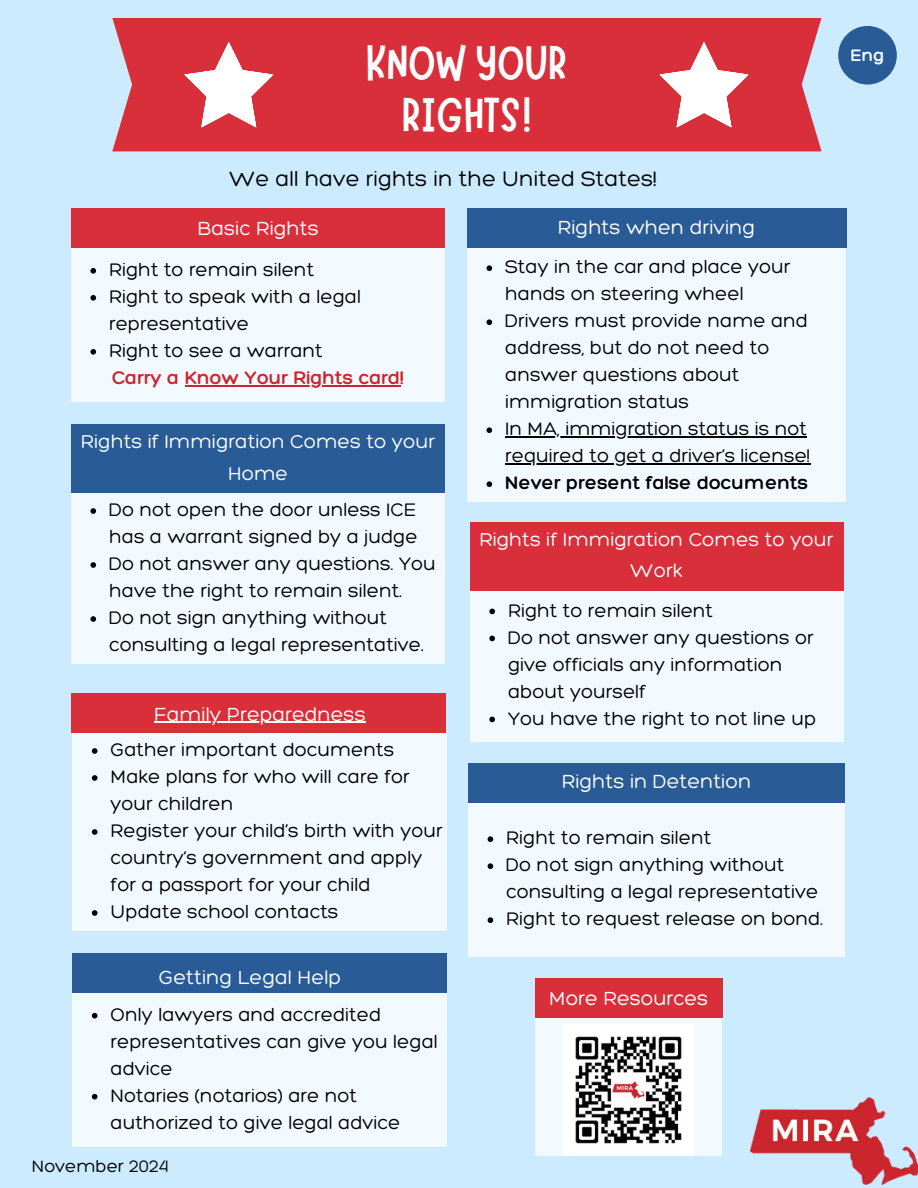
<style>
.page{position:relative;width:918px;height:1188px;background:#ccebff}
.page>*{position:absolute;margin:0;border:0;box-sizing:border-box;transform-origin:0 0}
.t1{font:49.2px/52.7px "Marykate";color:#fff;text-align:center}
.t2{font:300 22.5px "Hero";color:#000}
.t3{font:300 20.55px "Hero";color:#fff}
.t4{font:300 20.1px/31.5px "Hero";color:#fff;text-align:center}
.t5{font:300 19.8px/27px "Hero";color:#000}
.t6{font:300 19.8px "Hero";color:#c9262d}
.t7{font:300 18px "Hero";color:#000}
.t8{font:300 18px "Hero";color:#fff}
.s1{font-style:inherit}
</style>
<div class="page">
<div style="left:112px;top:18px;width:709px;height:133px;background:#d82f3b"></div>
<svg style="left:184px;top:42px;width:89px;height:86px;background:#e88990"></svg>
<svg style="left:660px;top:42px;width:89px;height:86px;background:#e88990"></svg>
<div style="left:71px;top:248px;width:374px;height:154px;background:#f3faff"></div>
<svg style="left:90px;top:268px;width:6px;height:6px"></svg>
<svg style="left:90px;top:295px;width:6px;height:6px"></svg>
<svg style="left:90px;top:349px;width:6px;height:6px"></svg>
<hr style="left:185px;top:385px;width:215px;height:1px;background:#c9262d">
<div style="left:71px;top:492px;width:374px;height:172px;background:#f3faff"></div>
<svg style="left:90px;top:508px;width:6px;height:6px"></svg>
<svg style="left:90px;top:562px;width:6px;height:6px"></svg>
<svg style="left:90px;top:616px;width:6px;height:6px"></svg>
<div style="left:467px;top:249px;width:379px;height:253px;background:#f3faff"></div>
<svg style="left:487px;top:265px;width:5px;height:6px"></svg>
<svg style="left:487px;top:319px;width:5px;height:6px"></svg>
<svg style="left:487px;top:427px;width:5px;height:6px"></svg>
<hr style="left:505px;top:436px;width:302px;height:2px;background:#000">
<hr style="left:505px;top:463px;width:306px;height:2px;background:#000">
<svg style="left:487px;top:481px;width:5px;height:6px"></svg>
<div style="left:468px;top:803px;width:377px;height:153px;background:#f3faff"></div>
<svg style="left:488px;top:836px;width:5px;height:6px"></svg>
<svg style="left:488px;top:863px;width:5px;height:6px"></svg>
<svg style="left:488px;top:917px;width:5px;height:6px"></svg>
<div style="left:71px;top:208px;width:374px;height:40px;background:#d82f3b"></div>
<div style="left:71px;top:424px;width:374px;height:68px;background:#295b96"></div>
<div style="left:467px;top:208px;width:379px;height:40px;background:#295b96"></div>
<div style="left:468px;top:764px;width:377px;height:39px;background:#295b96"></div>
<div style="left:73px;top:732px;width:374px;height:199px;background:#f3faff"></div>
<svg style="left:92px;top:748px;width:5px;height:6px"></svg>
<svg style="left:92px;top:775px;width:5px;height:6px"></svg>
<svg style="left:92px;top:829px;width:5px;height:6px"></svg>
<svg style="left:92px;top:910px;width:5px;height:6px"></svg>
<div style="left:73px;top:993px;width:374px;height:153px;background:#f3faff"></div>
<svg style="left:92px;top:1013px;width:5px;height:6px"></svg>
<svg style="left:92px;top:1094px;width:5px;height:6px"></svg>
<div style="left:71px;top:693px;width:375px;height:39px;background:#d82f3b"></div>
<div style="left:73px;top:953px;width:374px;height:40px;background:#295b96"></div>
<div style="left:470px;top:588px;width:374px;height:154px;background:#f3faff"></div>
<svg style="left:489px;top:609px;width:6px;height:5px"></svg>
<svg style="left:489px;top:636px;width:6px;height:5px"></svg>
<svg style="left:489px;top:717px;width:6px;height:5px"></svg>
<div style="left:470px;top:522px;width:373px;height:68px;background:#d82f3b"></div>
<div style="left:535px;top:1017px;width:187px;height:139px;background:#f3faff"></div>
<div style="left:535px;top:978px;width:187px;height:39px;background:#d82f3b"></div>
<img style="left:751px;top:1098px;width:167px;height:86px">
<div style="left:838px;top:26px;width:59px;height:59px;background:#295b96;border-radius:50%"></div>
<img style="left:563px;top:1025px;width:131px;height:130px">
<hr style="left:154px;top:722px;width:212px;height:1px;background:#fff">
<h3 class="t1" style="left:366px;top:31px;width:203px">KNOW YOUR<br>RIGHTS!</h3>
<p class="t2" style="left:229px;top:165px;width:430px">We all have rights in the United States!</p>
<p class="t3" style="left:197px;top:215px;width:123px">Basic Rights</p>
<h2 class="t3" style="left:558px;top:214px;width:199px">Rights when driving</h2>
<p class="t5" style="left:109px;top:255px;width:253px">Right to remain silent<br>Right to speak with a legal representative<br>Right to see a warrant</p>
<p class="t6" style="left:112px;top:365px;width:294px">Carry a Know Your Rights card!</p>
<p class="t4" style="left:81px;top:425px;width:356px">Rights if Immigration Comes to your<br>Home</p>
<h2 class="t5" style="left:109px;top:496px;width:310px">Do not open the door unless ICE has a warrant signed by a judge</h2>
<p class="t5" style="left:109px;top:550px;width:328px">Do not answer any questions. You have the right to remain silent.</p>
<p class="t5" style="left:109px;top:604px;width:316px">Do not sign anything without consulting a legal representative.</p>
<p class="t3" style="left:154px;top:701px;width:213px">Family Preparedness</p>
<p class="t5" style="left:111px;top:736px;width:285px">Gather important documents</p>
<p class="t5" style="left:111px;top:763px;width:301px">Make plans for who will care for your children</p>
<p class="t5" style="left:111px;top:817px;width:334px">Register your child’s birth with your country’s government and apply for a passport for your child</p>
<h2 class="t5" style="left:111px;top:898px;width:230px">Update school contacts</h2>
<p class="t3" style="left:159px;top:964px;width:184px">Getting Legal Help</p>
<p class="t5" style="left:111px;top:1000px;width:329px">Only lawyers and accredited representatives can give you legal advice</p>
<p class="t5" style="left:111px;top:1081px;width:291px">Notaries (notarios) are not authorized to give legal advice</p>
<h2 class="t7" style="left:32px;top:1155px;width:138px">November 2024</h2>
<p class="t5" style="left:505px;top:253px;width:287px">Stay in the car and place your hands on steering wheel</p>
<h3 class="t5" style="left:505px;top:307px;width:305px">Drivers must provide name and address, but do not need to answer questions about immigration status</h3>
<h3 class="t5" style="left:505px;top:415px;width:303px">In MA, immigration status is not</h3>
<p class="t5" style="left:505px;top:442px;width:307px">required to get a driver’s license!<br><span class="s1">Never present false documents</span></p>
<p class="t4" style="left:479px;top:523px;width:356px">Rights if Immigration Comes to your<br>Work</p>
<p class="t5" style="left:508px;top:596px;width:207px">Right to remain silent</p>
<h2 class="t5" style="left:508px;top:623px;width:307px">Do not answer any questions or give officials any information about yourself</h2>
<p class="t5" style="left:508px;top:704px;width:310px">You have the right to not line up</p>
<p class="t3" style="left:562px;top:769px;width:191px">Rights in Detention</p>
<p class="t5" style="left:506px;top:824px;width:207px">Right to remain silent</p>
<p class="t5" style="left:506px;top:851px;width:314px">Do not sign anything without consulting a legal representative</p>
<h2 class="t5" style="left:506px;top:905px;width:318px">Right to request release on bond.</h2>
<p class="t3" style="left:549px;top:985px;width:161px">More Resources</p>
<p class="t8" style="left:850px;top:44px;width:36px">Eng</p>
</div>
